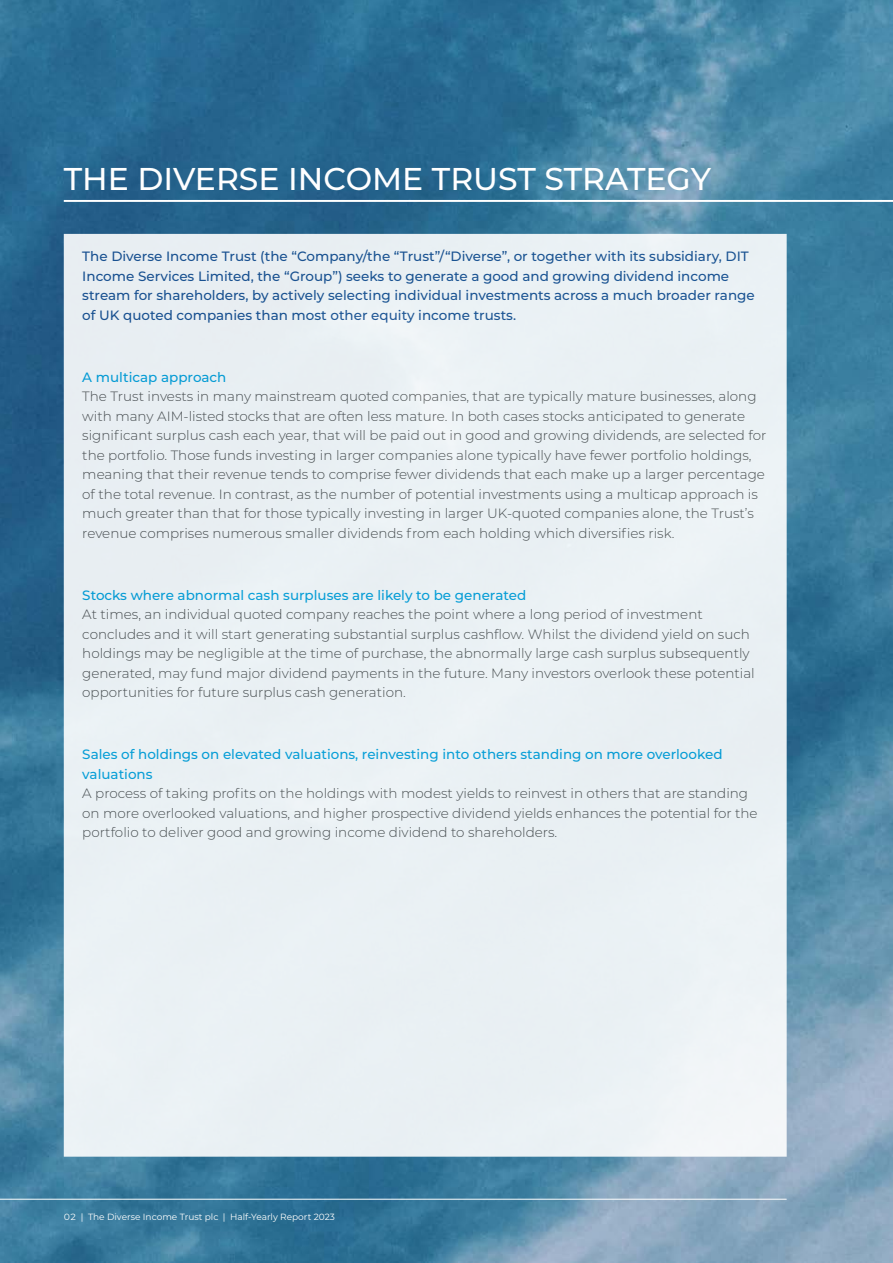
<style>
.page{position:relative;width:893px;height:1263px;background:#fff}
.page>*{position:absolute;margin:0;border:0;box-sizing:border-box;transform-origin:0 0}
.t1{font:500 31.5px "Montserrat";color:#fff}
.t2{font:300 13.5px/19.5px "Montserrat";color:#4a4a49}
.t3{font:500 13.5px/19.5px "Montserrat";color:#185092}
.t4{font:500 13.5px/19.5px "Montserrat";color:#03a3de}
.t5{font:9px "Montserrat";color:#fff}
</style>
<div class="page">
<img style="left:0;top:0;width:893px;height:1263px">
<div style="left:65px;top:235px;width:721px;height:921px;background:#eaf1f4"></div>
<hr style="left:64px;top:200px;width:829px;height:2px;background:#fff">
<hr style="left:0;top:1199px;width:786px;height:1px;background:#fff">
<h1 class="t1" style="left:64px;top:157px;width:649px">THE DIVERSE INCOME TRUST STRATEGY</h1>
<p class="t3" style="left:82px;top:246px;width:674px">The Diverse Income Trust (the “Company/the “Trust”/“Diverse”, or together with its subsidiary, DIT Income Services Limited, the “Group”) seeks to generate a good and growing dividend income stream for shareholders, by actively selecting individual investments across a much broader range of UK quoted companies than most other equity income trusts.</p>
<p class="t4" style="left:82px;top:367px;width:146px">A multicap approach</p>
<p class="t2" style="left:82px;top:386px;width:686px">The Trust invests in many mainstream quoted companies, that are typically mature businesses, along with many AIM-listed stocks that are often less mature. In both cases stocks anticipated to generate significant surplus cash each year, that will be paid out in good and growing dividends, are selected for the portfolio. Those funds investing in larger companies alone typically have fewer portfolio holdings, meaning that their revenue tends to comprise fewer dividends that each make up a larger percentage of the total revenue. In contrast, as the number of potential investments using a multicap approach is much greater than that for those typically investing in larger UK-quoted companies alone, the Trust’s revenue comprises numerous smaller dividends from each holding which diversifies risk.</p>
<p class="t4" style="left:82px;top:585px;width:445px">Stocks where abnormal cash surpluses are likely to be generated</p>
<p class="t2" style="left:82px;top:604px;width:674px">At times, an individual quoted company reaches the point where a long period of investment concludes and it will start generating substantial surplus cashflow. Whilst the dividend yield on such holdings may be negligible at the time of purchase, the abnormally large cash surplus subsequently generated, may fund major dividend payments in the future. Many investors overlook these potential opportunities for future surplus cash generation.</p>
<p class="t4" style="left:82px;top:744px;width:642px">Sales of holdings on elevated valuations, reinvesting into others standing on more overlooked valuations</p>
<p class="t2" style="left:82px;top:783px;width:677px">A process of taking profits on the holdings with modest yields to reinvest in others that are standing on more overlooked valuations, and higher prospective dividend yields enhances the potential for the portfolio to deliver good and growing income dividend to shareholders.</p>
<p class="t5" style="left:64px;top:1211px;width:273px">02 | The Diverse Income Trust plc | Half-Yearly Report 2023</p>
</div>
